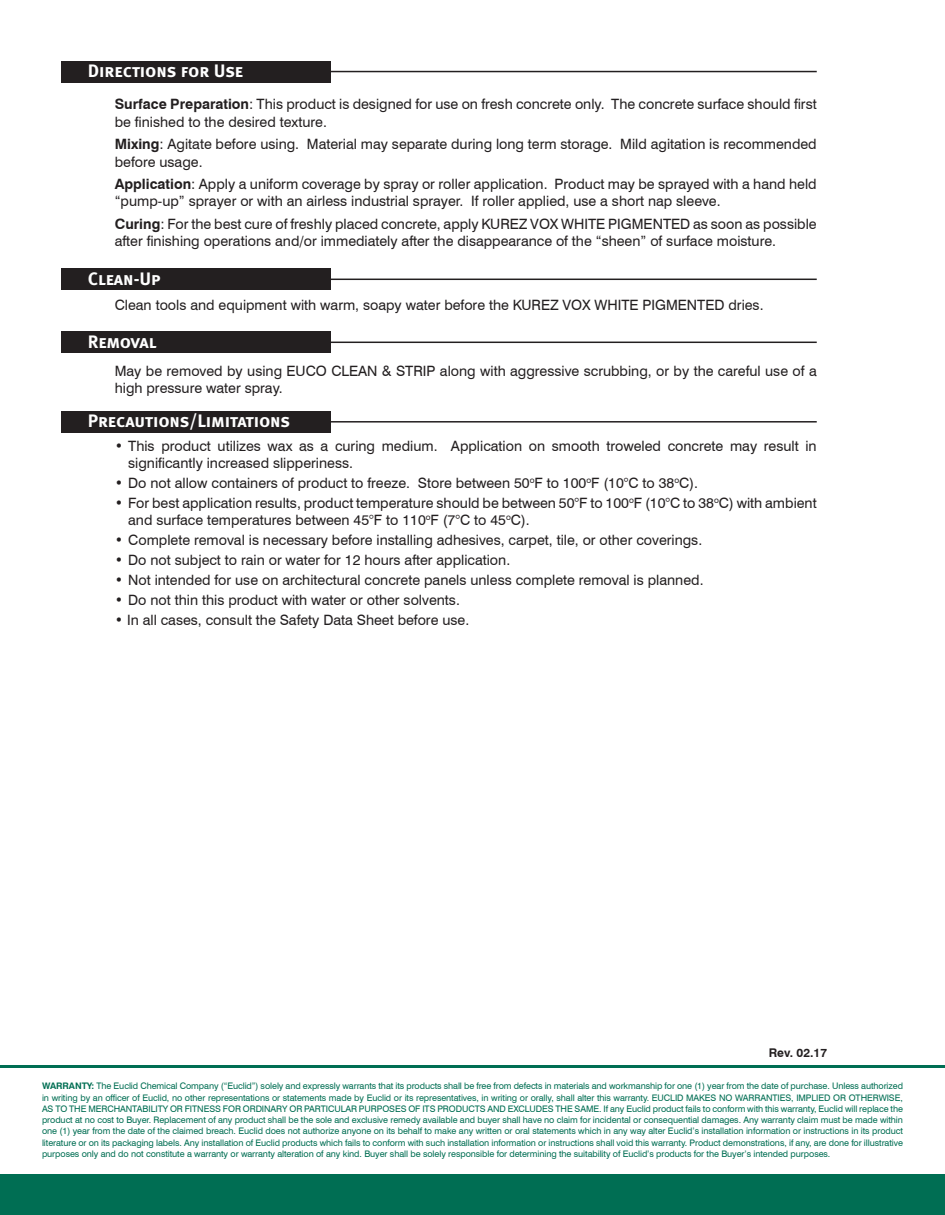
<style>
.page{position:relative;width:945px;height:1215px;background:#fff}
.page>*{position:absolute;margin:0;border:0;box-sizing:border-box;transform-origin:0 0}
.SubHeading{font:18px "Meta Bold Caps";letter-spacing:-.005em;color:#fff}
.Body_Copy{font:14.25px/17.2px "Swiss 721 BT";color:#231f20}
.Bullet_Copy{font:14.25px/17.2px "Swiss 721 BT";color:#231f20}
.Bullet_Copy-2{font:700 12px "Swiss 721 BT";color:#231f20}
.t1{font:9px/11.2px "Swiss 721 BT";letter-spacing:-.01em;color:#006e53;text-align:justify}
.s1{font-weight:700}
</style>
<div class="page">
<div style="left:0;top:1174px;width:945px;height:41px;background:#006e53"></div>
<hr style="left:0;top:1065px;width:945px;height:3px;background:#006e53">
<div style="left:61px;top:61px;width:270px;height:21px;background:#231f20"></div>
<hr style="left:320px;top:71px;width:497px;height:1px;background:#231f20">
<div style="left:61px;top:268px;width:270px;height:22px;background:#231f20"></div>
<hr style="left:320px;top:279px;width:497px;height:1px;background:#231f20">
<div style="left:61px;top:411px;width:270px;height:22px;background:#231f20"></div>
<hr style="left:320px;top:421px;width:497px;height:2px;background:#231f20">
<div style="left:61px;top:332px;width:270px;height:21px;background:#231f20"></div>
<hr style="left:320px;top:342px;width:497px;height:1px;background:#231f20">
<p class="SubHeading" style="left:88px;top:60px;width:157px">Directions for Use</p>
<p class="Body_Copy" style="left:115px;top:96px;width:704px"><span class="s1">Surface Preparation</span>: This product is designed for use on fresh concrete only. The concrete surface should first be finished to the desired texture.</p>
<p class="Body_Copy" style="left:115px;top:135px;width:704px"><span class="s1">Mixing</span>: Agitate before using. Material may separate during long term storage. Mild agitation is recommended before usage.</p>
<p class="Body_Copy" style="left:115px;top:175px;width:703px"><span class="s1">Application</span>: Apply a uniform coverage by spray or roller application. Product may be sprayed with a hand held “pump-up” sprayer or with an airless industrial sprayer. If roller applied, use a short nap sleeve.</p>
<p class="Body_Copy" style="left:115px;top:215px;width:703px"><span class="s1">Curing</span>: For the best cure of freshly placed concrete, apply KUREZ VOX WHITE PIGMENTED as soon as possible after finishing operations and/or immediately after the disappearance of the “sheen” of surface moisture.</p>
<p class="SubHeading" style="left:88px;top:268px;width:74px">Clean-Up</p>
<p class="Body_Copy" style="left:115px;top:296px;width:650px">Clean tools and equipment with warm, soapy water before the KUREZ VOX WHITE PIGMENTED dries.</p>
<p class="SubHeading" style="left:88px;top:331px;width:70px">Removal</p>
<p class="Body_Copy" style="left:115px;top:362px;width:704px">May be removed by using EUCO CLEAN &amp; STRIP along with aggressive scrubbing, or by the careful use of a high pressure water spray.</p>
<p class="SubHeading" style="left:88px;top:410px;width:204px">Precautions/Limitations</p>
<p class="Bullet_Copy" style="left:128px;top:437px;width:690px;text-indent:-14px">• This product utilizes wax as a curing medium. Application on smooth troweled concrete may result in significantly increased slipperiness.</p>
<p class="Bullet_Copy" style="left:115px;top:474px;width:585px">• Do not allow containers of product to freeze. Store between 50<sup>o</sup>F to 100<sup>o</sup>F (10°C to 38<sup>o</sup>C).</p>
<p class="Bullet_Copy" style="left:128px;top:494px;width:690px;text-indent:-14px">• For best application results, product temperature should be between 50°F to 100<sup>o</sup>F (10°C to 38<sup>o</sup>C) with ambient and surface temperatures between 45°F to 110<sup>o</sup>F (7°C to 45<sup>o</sup>C).</p>
<p class="Bullet_Copy" style="left:115px;top:531px;width:589px">• Complete removal is necessary before installing adhesives, carpet, tile, or other coverings.</p>
<p class="Bullet_Copy" style="left:115px;top:551px;width:397px">• Do not subject to rain or water for 12 hours after application.</p>
<p class="Bullet_Copy" style="left:115px;top:571px;width:590px">• Not intended for use on architectural concrete panels unless complete removal is planned.</p>
<p class="Bullet_Copy" style="left:115px;top:591px;width:347px">• Do not thin this product with water or other solvents.</p>
<p class="Bullet_Copy" style="left:115px;top:611px;width:356px">• In all cases, consult the Safety Data Sheet before use.</p>
<p class="Bullet_Copy-2" style="left:769px;top:1045px;width:60px">Rev. 02.17</p>
<p class="t1" style="left:42px;top:1080px;width:863px"><span class="s1">WARRANTY:</span> The Euclid Chemical Company (“Euclid”) solely and expressly warrants that its products shall be free from defects in materials and workmanship for one (1) year from the date of purchase. Unless authorized in writing by an officer of Euclid, no other representations or statements made by Euclid or its representatives, in writing or orally, shall alter this warranty. EUCLID MAKES NO WARRANTIES, IMPLIED OR OTHERWISE, AS TO THE MERCHANTABILITY OR FITNESS FOR ORDINARY OR PARTICULAR PURPOSES OF ITS PRODUCTS AND EXCLUDES THE SAME. If any Euclid product fails to conform with this warranty, Euclid will replace the product at no cost to Buyer. Replacement of any product shall be the sole and exclusive remedy available and buyer shall have no claim for incidental or consequential damages. Any warranty claim must be made within one (1) year from the date of the claimed breach. Euclid does not authorize anyone on its behalf to make any written or oral statements which in any way alter Euclid’s installation information or instructions in its product literature or on its packaging labels. Any installation of Euclid products which fails to conform with such installation information or instructions shall void this warranty. Product demonstrations, if any, are done for illustrative purposes only and do not constitute a warranty or warranty alteration of any kind. Buyer shall be solely responsible for determining the suitability of Euclid’s products for the Buyer’s intended purposes.</p>
</div>
